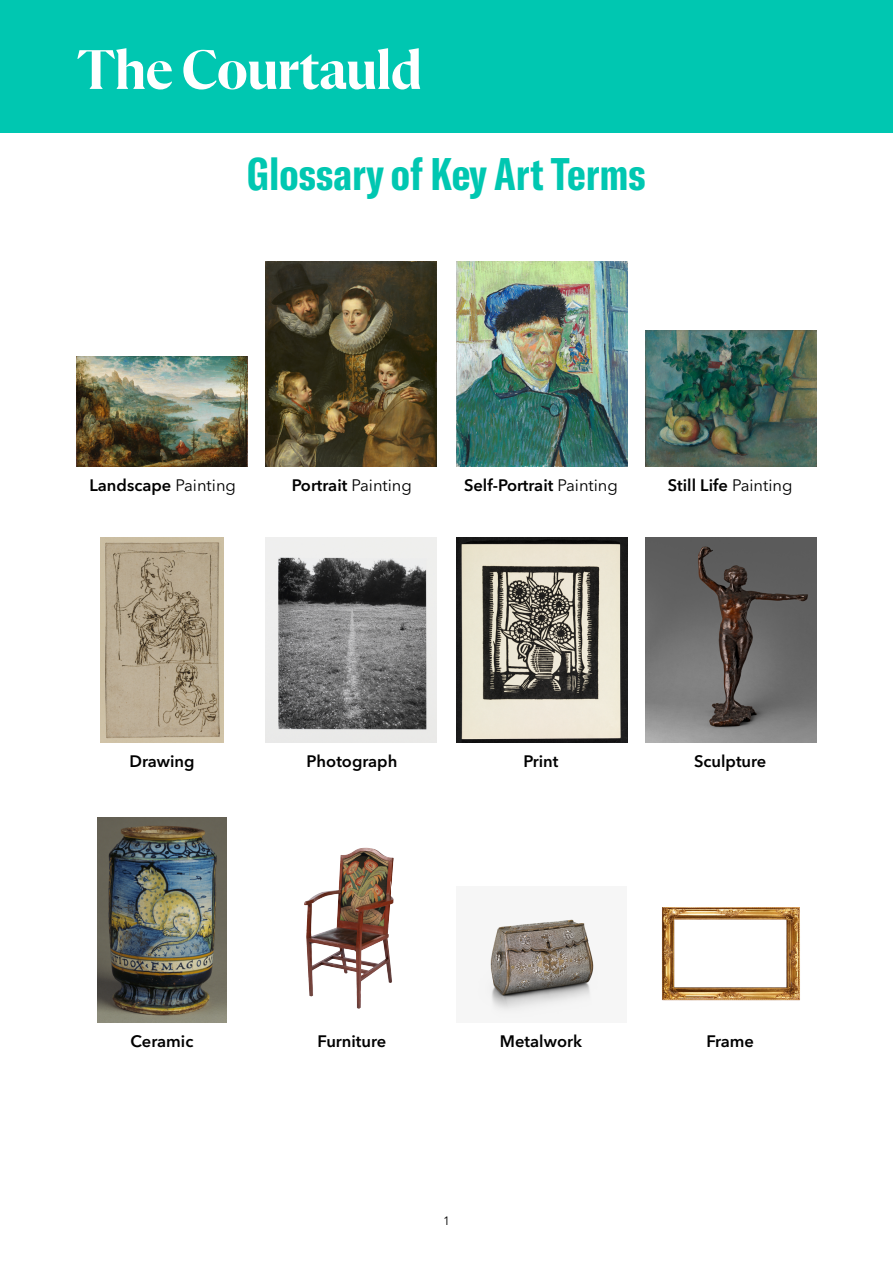
<style>
.page{position:relative;width:893px;height:1263px;background:#fff}
.page>*{position:absolute;margin:0;border:0;box-sizing:border-box;transform-origin:0 0}
.t1{font:700 extra-condensed 45px "GT America";color:#00c7b1}
.t2{font:600 16.5px "Avenir Next LT Pro";color:#000}
.t3{font:12px "Avenir Next LT Pro";color:#000}
.s1{font-weight:400}
</style>
<div class="page">
<div style="left:0;top:0;width:893px;height:133px;background:#00c7b1"></div>
<img style="left:77px;top:356px;width:170px;height:111px">
<img style="left:101px;top:537px;width:122px;height:205px">
<img style="left:98px;top:817px;width:128px;height:205px">
<img style="left:266px;top:262px;width:171px;height:205px">
<img style="left:266px;top:537px;width:171px;height:205px">
<img style="left:304px;top:848px;width:59px;height:161px">
<img style="left:456px;top:262px;width:171px;height:205px">
<img style="left:456px;top:537px;width:171px;height:205px">
<img style="left:485px;top:919px;width:109px;height:95px">
<img style="left:646px;top:331px;width:170px;height:136px">
<img style="left:646px;top:537px;width:170px;height:205px">
<img style="left:662px;top:908px;width:138px;height:93px">
<svg style="left:77px;top:48px;width:343px;height:41px"></svg>
<h1 class="t1" style="left:247px;top:147px;width:400px">Glossary of Key Art Terms</h1>
<p class="t2" style="left:89px;top:475px;width:148px">Landscape <span class="s1">Painting</span></p>
<p class="t2" style="left:292px;top:475px;width:121px">Portrait <span class="s1">Painting</span></p>
<p class="t2" style="left:464px;top:475px;width:155px">Self-Portrait <span class="s1">Painting</span></p>
<p class="t2" style="left:668px;top:475px;width:126px">Still Life <span class="s1">Painting</span></p>
<p class="t2" style="left:129px;top:751px;width:67px">Drawing</p>
<p class="t2" style="left:307px;top:751px;width:92px">Photograph</p>
<p class="t2" style="left:523px;top:751px;width:36px">Print</p>
<p class="t2" style="left:694px;top:751px;width:74px">Sculpture</p>
<p class="t2" style="left:131px;top:1031px;width:64px">Ceramic</p>
<p class="t2" style="left:318px;top:1031px;width:70px">Furniture</p>
<p class="t2" style="left:500px;top:1031px;width:84px">Metalwork</p>
<p class="t3" style="left:443px;top:1214px;width:8px">1</p>
<p class="t2" style="left:706px;top:1031px;width:49px">Frame</p>
</div>
